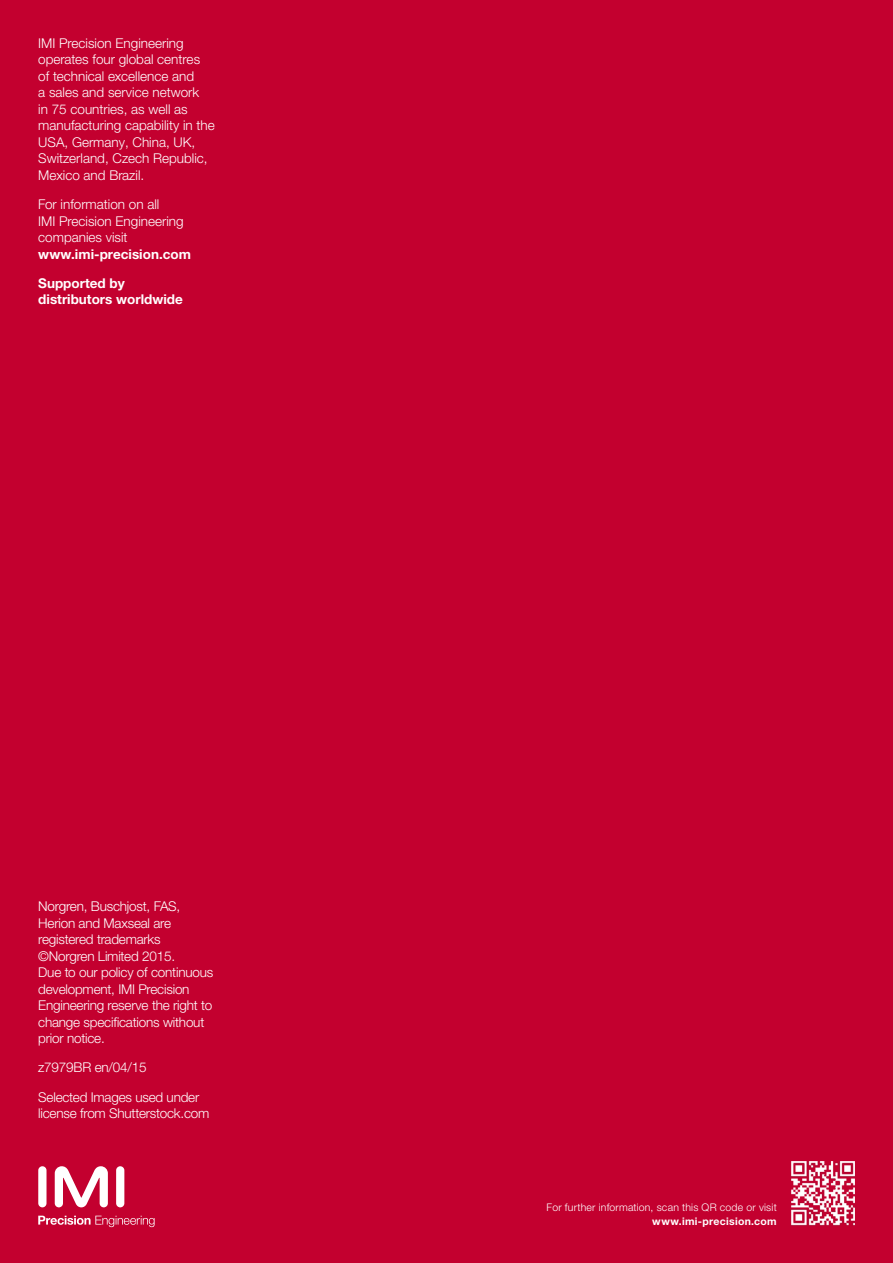
<style>
.page{position:relative;width:893px;height:1263px;background:#c3002f}
.page>*{position:absolute;margin:0;border:0;box-sizing:border-box;transform-origin:0 0}
.t1{font:300 13.5px/16.5px "Helvetica Neue LTW1 G";letter-spacing:-.015em;color:#fff}
.t2{font:700 13.5px/29.2px "Helvetica Neue LTW1 G";color:#fff}
.t3{font:300 10.5px "Helvetica Neue LTW1 G";letter-spacing:.02em;color:#fff}
.t4{font:700 10.5px "Helvetica Neue LTW1 G";letter-spacing:.025em;color:#fff}
</style>
<div class="page">
<img style="left:791px;top:1161px;width:64px;height:64px">
<div style="left:38px;top:1166px;width:9px;height:41px;background:#fff;border-radius:4px"></div>
<div style="left:116px;top:1166px;width:8px;height:41px;background:#fff;border-radius:4px"></div>
<svg style="left:55px;top:1166px;width:53px;height:41px"></svg>
<svg style="left:38px;top:1216px;width:117px;height:11px"></svg>
<p class="t1" style="left:38px;top:35px;width:178px">IMI Precision Engineering operates four global centres<br>of technical excellence and<br>a sales and service network<br>in 75 countries, as well as manufacturing capability in the<br>USA, Germany, China, UK,<br>Switzerland, Czech Republic,<br>Mexico and Brazil.</p>
<p class="t1" style="left:38px;top:196px;width:147px">For information on all<br>IMI Precision Engineering companies visit</p>
<p class="t2" style="left:38px;top:239px;width:154px">www.imi-precision.com<br>Supported by</p>
<p class="t2" style="left:38px;top:285px;width:146px">distributors worldwide</p>
<p class="t1" style="left:38px;top:898px;width:177px">Norgren, Buschjost, FAS,<br>Herion and Maxseal are registered trademarks ©Norgren Limited 2015.<br>Due to our policy of continuous development, IMI Precision<br>Engineering reserve the right to change specifications without prior notice.</p>
<p class="t1" style="left:38px;top:1053px;width:163px;line-height:29.2px">z7979BR en/04/15<br>Selected Images used under</p>
<p class="t1" style="left:38px;top:1105px;width:173px">license from Shutterstock.com</p>
<p class="t3" style="left:547px;top:1201px;width:232px">For further information, scan this QR code or visit</p>
<p class="t4" style="left:652px;top:1214px;width:126px">www.imi-precision.com</p>
</div>
